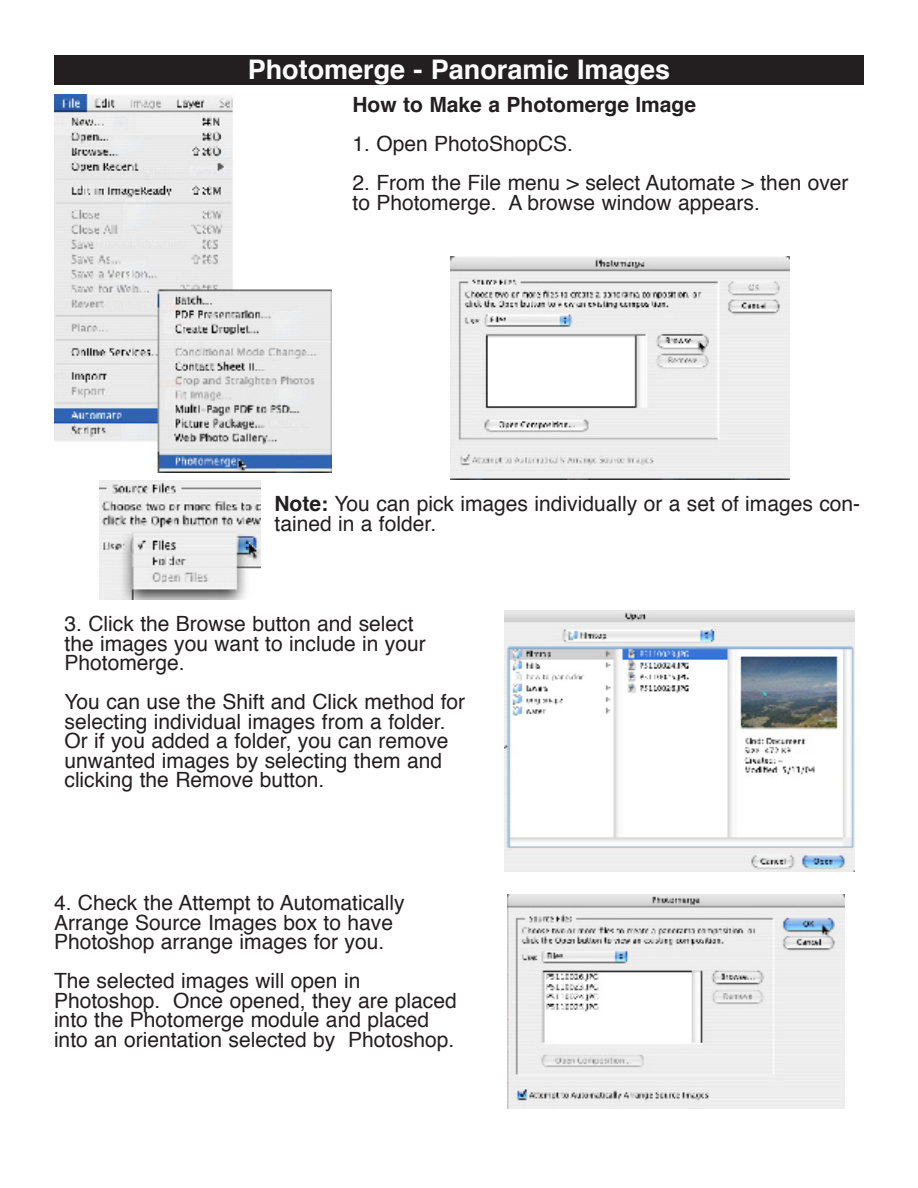
<style>
.page{position:relative;width:918px;height:1188px;background:#fff}
.page>*{position:absolute;margin:0;border:0;box-sizing:border-box;transform-origin:0 0}
.t1{font:700 27px "Helvetica";color:#fff}
.t2{font:21px/19.5px "Helvetica";color:#231f20}
.t3{font:700 21px "Helvetica";color:#231f20}
.s1{font-weight:700}
</style>
<div class="page">
<div style="left:54px;top:56px;width:810px;height:30px;background:#231f20"></div>
<img style="left:54px;top:94px;width:278px;height:378px">
<img style="left:450px;top:256px;width:339px;height:224px">
<img style="left:99px;top:481px;width:162px;height:118px">
<img style="left:504px;top:610px;width:351px;height:262px">
<img style="left:507px;top:894px;width:337px;height:214px">
<p class="t1" style="left:248px;top:51px;width:424px">Photomerge - Panoramic Images</p>
<p class="t3" style="left:352px;top:90px;width:345px">How to Make a Photomerge Image</p>
<p class="t2" style="left:352px;top:135px;width:222px">1. Open PhotoShopCS.</p>
<p class="t2" style="left:352px;top:174px;width:498px">2. From the File menu &gt; select Automate &gt; then over to Photomerge. A browse window appears.</p>
<p class="t2" style="left:274px;top:495px;width:587px"><span class="s1">Note:</span> You can pick images individually or a set of images con&shy;tained in a folder.</p>
<p class="t2" style="left:64px;top:615px;width:363px">3. Click the Browse button and select the images you want to include in your<br>Photomerge.</p>
<p class="t2" style="left:64px;top:693px;width:402px">You can use the Shift and Click method for selecting individual images from a folder.<br>Or if you added a folder, you can remove unwanted images by selecting them and clicking the Remove button.</p>
<p class="t2" style="left:54px;top:894px;width:352px">4. Check the Attempt to Automatically<br>Arrange Source Images box to have<br>Photoshop arrange images for you.</p>
<p class="t2" style="left:54px;top:972px;width:404px">The selected images will open in Photoshop. Once opened, they are placed into the Photomerge module and placed into an orientation selected by Photoshop.</p>
</div>
